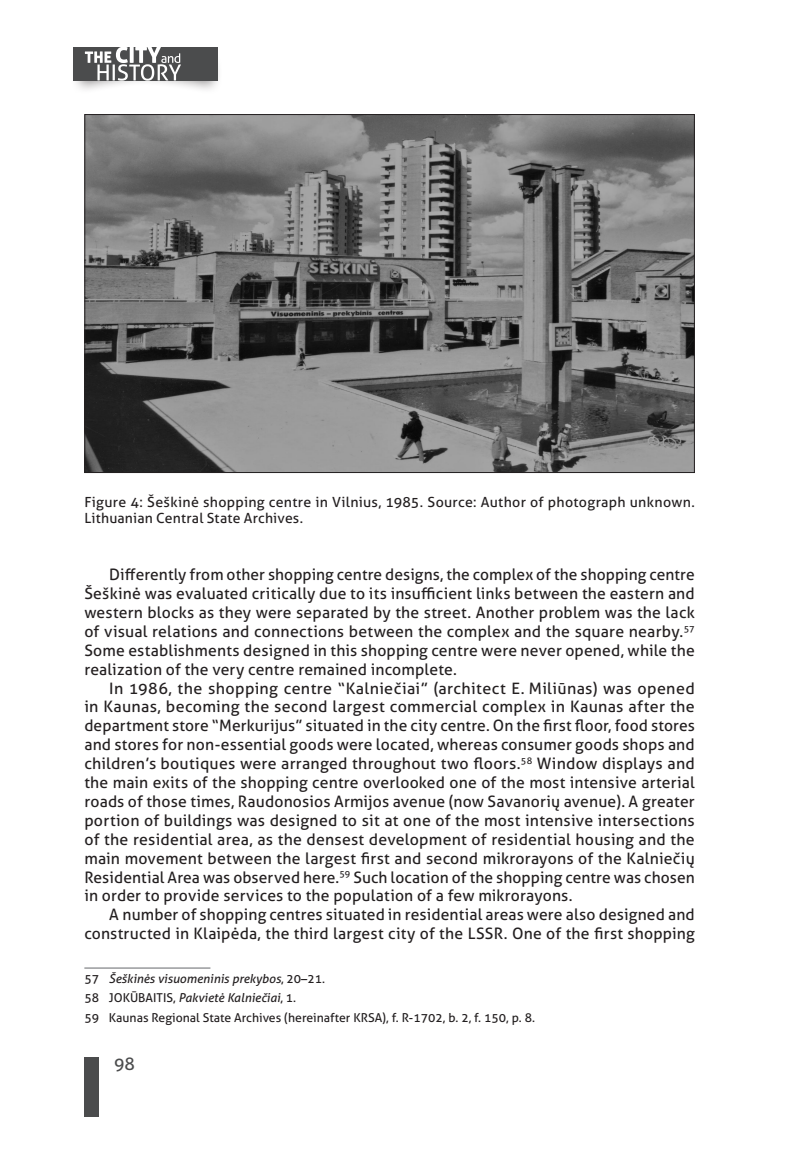
<style>
.page{position:relative;width:809px;height:1166px;background:#fff}
.page>*{position:absolute;margin:0;border:0;box-sizing:border-box;transform-origin:0 0}
.t1{font:17.5px "Aller";color:#4b4c4d}
.t2{font:15.75px/18.9px "Aller";letter-spacing:.01em;color:#231f20;text-align:justify}
.t3{font:14px/16.8px "Aller";letter-spacing:.02em;color:#231f20}
.t4{font:12.25px/19.6px "Aller";color:#231f20}
.s1{font-style:italic}
</style>
<div class="page">
<div style="left:84px;top:1057px;width:15px;height:60px;background:#4b4c4d"></div>
<div style="left:71px;top:52px;width:152px;height:42px;background:#231f20;opacity:.54"></div>
<div style="left:73px;top:47px;width:145px;height:33px;background:#4b4c4d"></div>
<svg style="left:81px;top:47px;width:131px;height:34px"></svg>
<img style="left:86px;top:116px;width:606px;height:355px">
<hr style="left:84px;top:967px;width:126px;height:2px;background:#8a8c8f">
<p class="t3" style="left:84px;top:493px;width:612px">Figure 4: Šeškinė shopping centre in Vilnius, 1985. Source: Author of photograph unknown.<br>Lithuanian Central State Archives.</p>
<p class="t2" style="left:84px;top:565px;width:612px;text-indent:25px">Differently from other shopping centre designs, the complex of the shopping centre Šeškinė was evaluated critically due to its insufficient links between the eastern and western blocks as they were separated by the street. Another problem was the lack of visual relations and connections between the complex and the square nearby.<sup>57<br></sup>Some establishments designed in this shopping centre were never opened, while the realization of the very centre remained incomplete.</p>
<p class="t2" style="left:84px;top:678px;width:612px;text-indent:25px">In 1986, the shopping centre “Kalniečiai” (architect E. Miliūnas) was opened in Kaunas, becoming the second largest commercial complex in Kaunas after the department store “Merkurijus” situated in the city centre. On the first floor, food stores and stores for non-essential goods were located, whereas consumer goods shops and children’s boutiques were arranged throughout two floors.<sup>58</sup> Window displays and the main exits of the shopping centre overlooked one of the most intensive arterial roads of those times, Raudonosios Armijos avenue (now Savanorių avenue). A greater portion of buildings was designed to sit at one of the most intensive intersections of the residential area, as the densest development of residential housing and the main movement between the largest first and second mikrorayons of the Kalniečių Residential Area was observed here.<sup>59</sup> Such location of the shopping centre was chosen in order to provide services to the population of a few mikrorayons.</p>
<p class="t2" style="left:84px;top:905px;width:612px;text-align:right">A number of shopping centres situated in residential areas were also designed and constructed in Klaipėda, the third largest city of the LSSR. One of the first shopping</p>
<p class="t4" style="left:84px;top:968px;width:452px">57 <span class="s1">Šeškinės visuomeninis prekybos</span>, 20–21.<br>58 JOKŪBAITIS, <span class="s1">Pakvietė Kalniečiai</span>, 1.<br>59 Kaunas Regional State Archives (hereinafter KRSA), f. R-1702, b. 2, f. 150, p. 8.</p>
<p class="t1" style="left:114px;top:1053px;width:22px">98</p>
</div>
